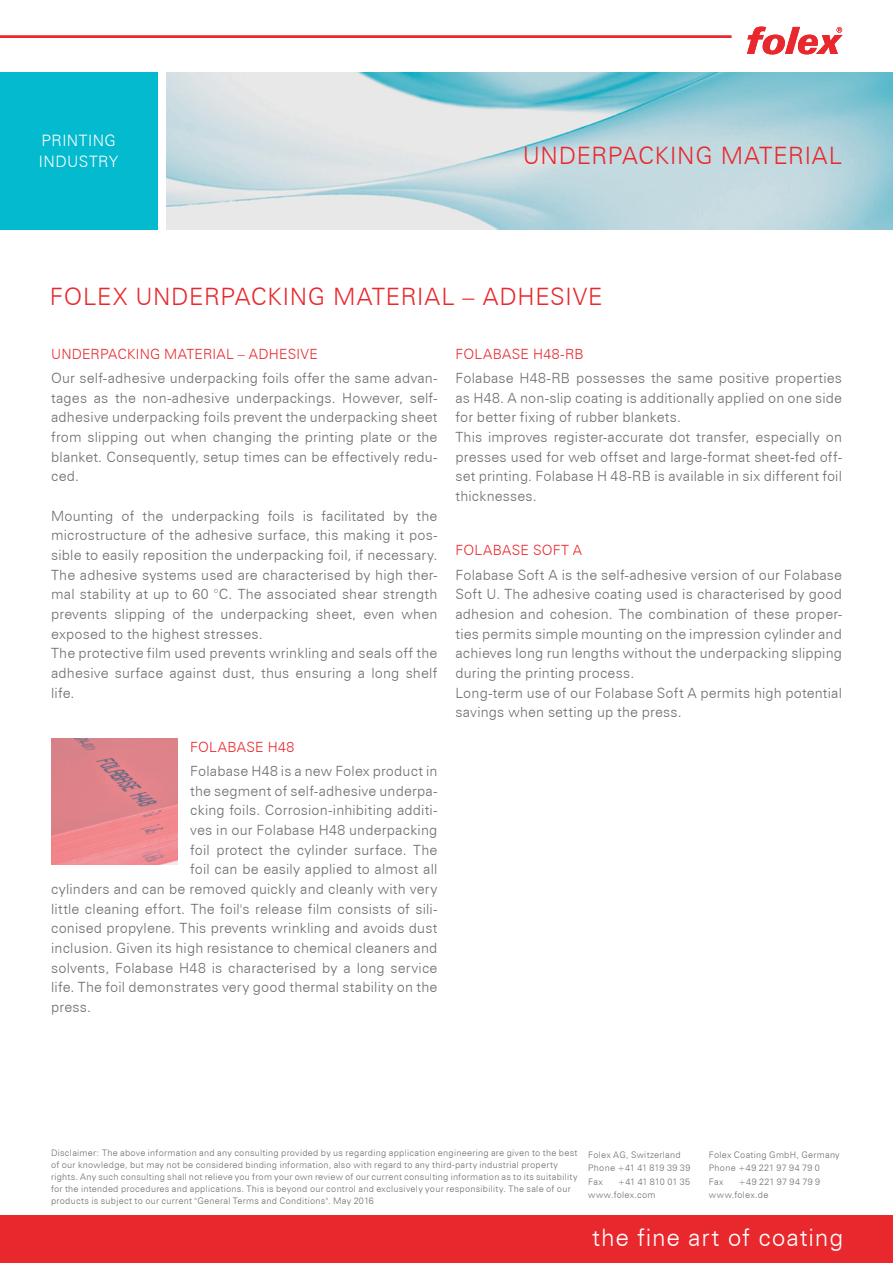
<style>
.page{position:relative;width:893px;height:1263px;background:#fff}
.page>*{position:absolute;margin:0;border:0;box-sizing:border-box;transform-origin:0 0}
.titel{font:300 24px "Zurich BT";letter-spacing:.03em;color:#e9282d}
.grundtext{font:300 24px "Zurich BT";letter-spacing:.035em;color:#fff}
.t1{font:300 15.75px "Zurich BT";letter-spacing:.03em;color:#fff}
.grundtext-2{font:300 14.1px/19.6px "Zurich BT";letter-spacing:.01em;color:#6c6d70;text-align:justify}
.übertitelchen{font:300 14.1px "Zurich BT";letter-spacing:.015em;color:#e9282d}
.grundtext-3{font:300 14.1px "Zurich BT";letter-spacing:.02em;color:#e9282d}
.adresse{font:300 9px/13.5px "Zurich BT";letter-spacing:.03em;color:#6c6d70}
</style>
<div class="page">
<img style="left:166px;top:72px;width:727px;height:157px">
<hr style="left:0;top:35px;width:731px;height:3px;background:#e9282d">
<svg style="left:747px;top:27px;width:95px;height:27px"></svg>
<div style="left:0;top:72px;width:157px;height:157px;background:#03bace"></div>
<div style="left:0;top:1216px;width:893px;height:47px;background:#e9282d"></div>
<img style="left:51px;top:738px;width:126px;height:127px">
<p class="t1" style="left:41px;top:131px;width:76px">PRINTING</p>
<p class="t1" style="left:39px;top:152px;width:81px">INDUSTRY</p>
<p class="titel" style="left:523px;top:141px;width:321px">UNDERPACKING MATERIAL</p>
<p class="titel" style="left:50px;top:282px;width:554px">FOLEX UNDERPACKING MATERIAL – ADHESIVE</p>
<p class="übertitelchen" style="left:51px;top:345px;width:268px">UNDERPACKING MATERIAL – ADHESIVE</p>
<p class="grundtext-2" style="left:51px;top:368px;width:388px">Our self-adhesive underpacking foils offer the same advan&shy;tages as the non-adhesive underpackings. However, self&shy;adhesive underpacking foils prevent the underpacking sheet from slipping out when changing the printing plate or the blanket. Consequently, setup times can be effectively redu&shy;ced.</p>
<p class="grundtext-2" style="left:51px;top:506px;width:388px">Mounting of the underpacking foils is facilitated by the microstructure of the adhesive surface, this making it pos&shy;sible to easily reposition the underpacking foil, if necessary.<br>The adhesive systems used are characterised by high ther&shy;mal stability at up to 60 °C. The associated shear strength prevents slipping of the underpacking sheet, even when exposed to the highest stresses.</p>
<p class="grundtext-2" style="left:51px;top:643px;width:388px">The protective film used prevents wrinkling and seals off the adhesive surface against dust, thus ensuring a long shelf life.</p>
<p class="grundtext-3" style="left:190px;top:738px;width:106px">FOLABASE H48</p>
<p class="grundtext-2" style="left:190px;top:761px;width:249px">Folabase H48 is a new Folex product in</p>
<p class="grundtext-2" style="left:190px;top:781px;width:249px">the segment of self-adhesive underpa-</p>
<p class="grundtext-2" style="left:190px;top:800px;width:249px">cking foils. Corrosion-inhibiting additi-</p>
<p class="grundtext-2" style="left:190px;top:820px;width:249px">ves in our Folabase H48 underpacking</p>
<p class="grundtext-2" style="left:190px;top:840px;width:249px">foil protect the cylinder surface. The</p>
<p class="grundtext-2" style="left:190px;top:859px;width:249px">foil can be easily applied to almost all</p>
<p class="grundtext-2" style="left:51px;top:879px;width:388px">cylinders and can be removed quickly and cleanly with very</p>
<p class="grundtext-2" style="left:51px;top:899px;width:388px">little cleaning effort. The foil's release film consists of sili-</p>
<p class="grundtext-2" style="left:51px;top:918px;width:388px">conised propylene. This prevents wrinkling and avoids dust</p>
<p class="grundtext-2" style="left:51px;top:938px;width:388px">inclusion. Given its high resistance to chemical cleaners and</p>
<p class="grundtext-2" style="left:51px;top:958px;width:388px">solvents, Folabase H48 is characterised by a long service</p>
<p class="grundtext-2" style="left:51px;top:977px;width:388px">life. The foil demonstrates very good thermal stability on the</p>
<p class="grundtext-2" style="left:51px;top:997px;width:41px">press.</p>
<p class="übertitelchen" style="left:455px;top:345px;width:130px">FOLABASE H48-RB</p>
<p class="grundtext-2" style="left:455px;top:368px;width:388px">Folabase H48-RB possesses the same positive properties as H48. A non-slip coating is additionally applied on one side for better fixing of rubber blankets.</p>
<p class="grundtext-2" style="left:455px;top:427px;width:388px">This improves register-accurate dot transfer, especially on presses used for web offset and large-format sheet-fed off&shy;set printing. Folabase H 48-RB is available in six different foil thicknesses.</p>
<p class="übertitelchen" style="left:455px;top:542px;width:128px">FOLABASE SOFT A</p>
<p class="grundtext-2" style="left:455px;top:565px;width:388px">Folabase Soft A is the self-adhesive version of our Folabase Soft U. The adhesive coating used is characterised by good adhesion and cohesion. The combination of these proper&shy;ties permits simple mounting on the impression cylinder and achieves long run lengths without the underpacking slipping during the printing process.</p>
<p class="grundtext-2" style="left:455px;top:682px;width:388px">Long-term use of our Folabase Soft A permits high potential savings when setting up the press.</p>
<p class="adresse" style="left:51px;top:1146px;width:528px">Disclaimer: The above information and any consulting provided by us regarding application engineering are given to the best</p>
<p class="adresse" style="left:51px;top:1158px;width:508px">of our knowledge, but may not be considered binding information, also with regard to any third-party industrial property</p>
<p class="adresse" style="left:51px;top:1170px;width:528px">rights. Any such consulting shall not relieve you from your own review of our current consulting information as to its suitability</p>
<p class="adresse" style="left:51px;top:1182px;width:521px">for the intended procedures and applications. This is beyond our control and exclusively your responsibility. The sale of our</p>
<p class="adresse" style="left:51px;top:1194px;width:324px">products is subject to our current "General Terms and Conditions". May 2016</p>
<p class="adresse" style="left:588px;top:1148px;width:94px">Folex AG, Switzerland</p>
<p class="adresse" style="left:588px;top:1161px;width:104px">Phone +41 41 819 39 39</p>
<p class="adresse" style="left:588px;top:1175px;width:16px">Fax</p>
<p class="adresse" style="left:588px;top:1175px;width:104px;text-indent:30px">+41 41 810 01 35 www.folex.com</p>
<p class="adresse" style="left:709px;top:1148px;width:132px">Folex Coating GmbH, Germany</p>
<p class="adresse" style="left:709px;top:1161px;width:113px">Phone +49 221 97 94 79 0</p>
<p class="adresse" style="left:709px;top:1175px;width:16px">Fax</p>
<p class="adresse" style="left:709px;top:1175px;width:113px;text-indent:30px">+49 221 97 94 79 9 www.folex.de</p>
<p class="grundtext" style="left:592px;top:1222px;width:253px">the fine art of coating</p>
</div>
